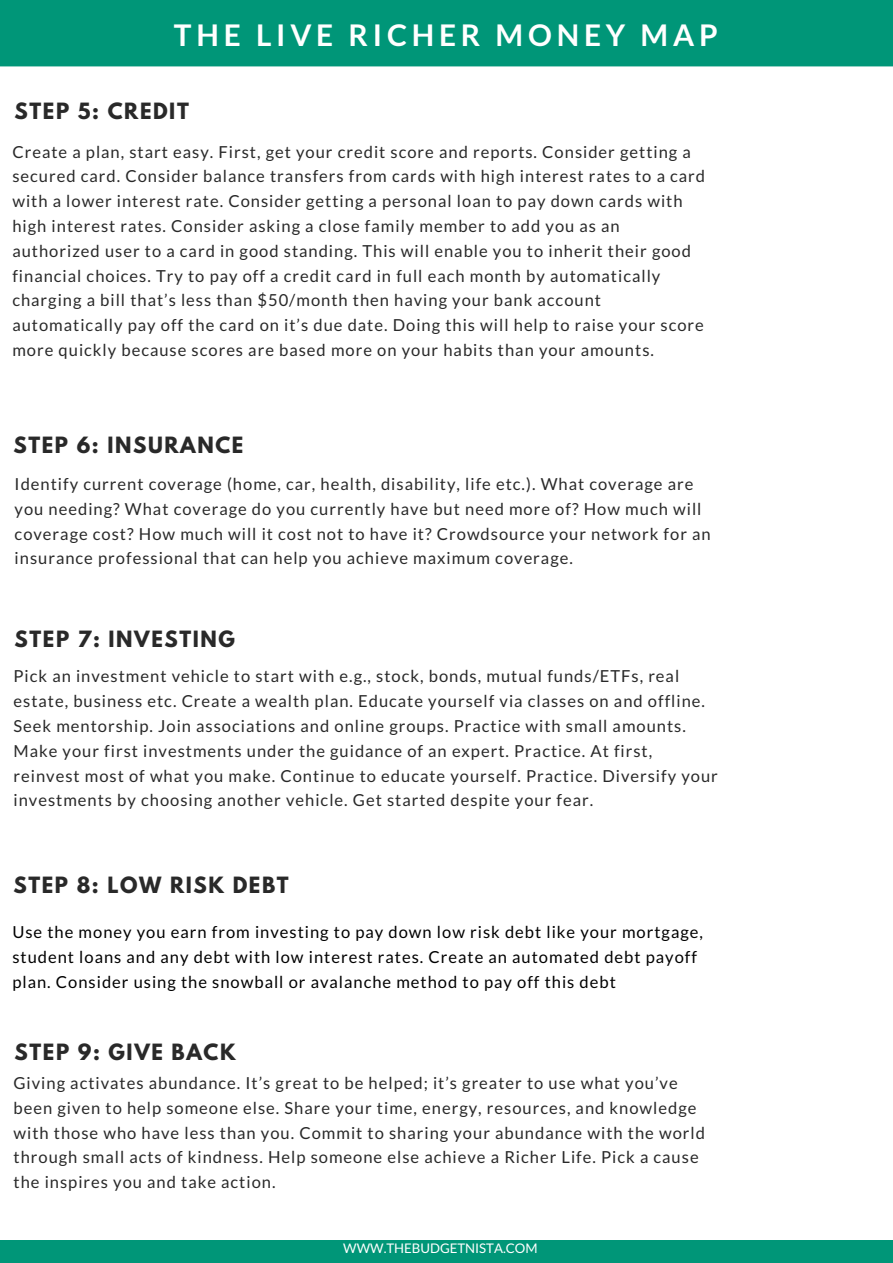
<style>
.page{position:relative;width:893px;height:1263px;background:#fff}
.page>*{position:absolute;margin:0;border:0;box-sizing:border-box;transform-origin:0 0}
.t1{font:700 29.85px "Lato";letter-spacing:.16em;color:#fff}
.t2{font:700 19.8px "League Spartan";letter-spacing:.08em;color:#292929}
.t3{font:16.5px/24.8px "Lato";letter-spacing:.06em;color:#292929}
.t4{font:16.5px/24.8px "Lato";letter-spacing:.06em;color:#000}
.t5{font:13.2px "Lato";color:#fff}
</style>
<div class="page">
<div style="left:0;top:0;width:893px;height:66px;background:#009678"></div>
<div style="left:0;top:1240px;width:893px;height:23px;background:#009678"></div>
<h1 class="t1" style="left:174px;top:16px;width:545px">THE LIVE RICHER MONEY MAP</h1>
<p class="t2" style="left:15px;top:101px;width:176px">STEP 5: CREDIT</p>
<p class="t3" style="left:12px;top:139px;width:694px">Create a plan, start easy. First, get your credit score and reports. Consider getting a secured card. Consider balance transfers from cards with high interest rates to a card with a lower interest rate. Consider getting a personal loan to pay down cards with high interest rates. Consider asking a close family member to add you as an authorized user to a card in good standing. This will enable you to inherit their good financial choices. Try to pay off a credit card in full each month by automatically charging a bill that’s less than $50/month then having your bank account automatically pay off the card on it’s due date. Doing this will help to raise your score more quickly because scores are based more on your habits than your amounts.</p>
<p class="t2" style="left:14px;top:436px;width:231px">STEP 6: INSURANCE</p>
<p class="t3" style="left:15px;top:471px;width:698px">Identify current coverage (home, car, health, disability, life etc.). What coverage are you needing? What coverage do you currently have but need more of? How much will coverage cost? How much will it cost not to have it? Crowdsource your network for an insurance professional that can help you achieve maximum coverage.</p>
<p class="t2" style="left:15px;top:629px;width:222px">STEP 7: INVESTING</p>
<p class="t3" style="left:14px;top:664px;width:706px">Pick an investment vehicle to start with e.g., stock, bonds, mutual funds/ETFs, real estate, business etc. Create a wealth plan. Educate yourself via classes on and offline.<br>Seek mentorship. Join associations and online groups. Practice with small amounts.<br>Make your first investments under the guidance of an expert. Practice. At first, reinvest most of what you make. Continue to educate yourself. Practice. Diversify your investments by choosing another vehicle. Get started despite your fear.</p>
<p class="t2" style="left:14px;top:875px;width:277px">STEP 8: LOW RISK DEBT</p>
<p class="t4" style="left:12px;top:919px;width:692px">Use the money you earn from investing to pay down low risk debt like your mortgage, student loans and any debt with low interest rates. Create an automated debt payoff plan. Consider using the snowball or avalanche method to pay off this debt</p>
<p class="t2" style="left:15px;top:1042px;width:223px">STEP 9: GIVE BACK</p>
<p class="t3" style="left:14px;top:1070px;width:693px">Giving activates abundance. It’s great to be helped; it’s greater to use what you’ve been given to help someone else. Share your time, energy, resources, and knowledge with those who have less than you. Commit to sharing your abundance with the world through small acts of kindness. Help someone else achieve a Richer Life. Pick a cause the inspires you and take action.</p>
<p class="t5" style="left:343px;top:1240px;width:196px">WWW.THEBUDGETNISTA.COM</p>
</div>
